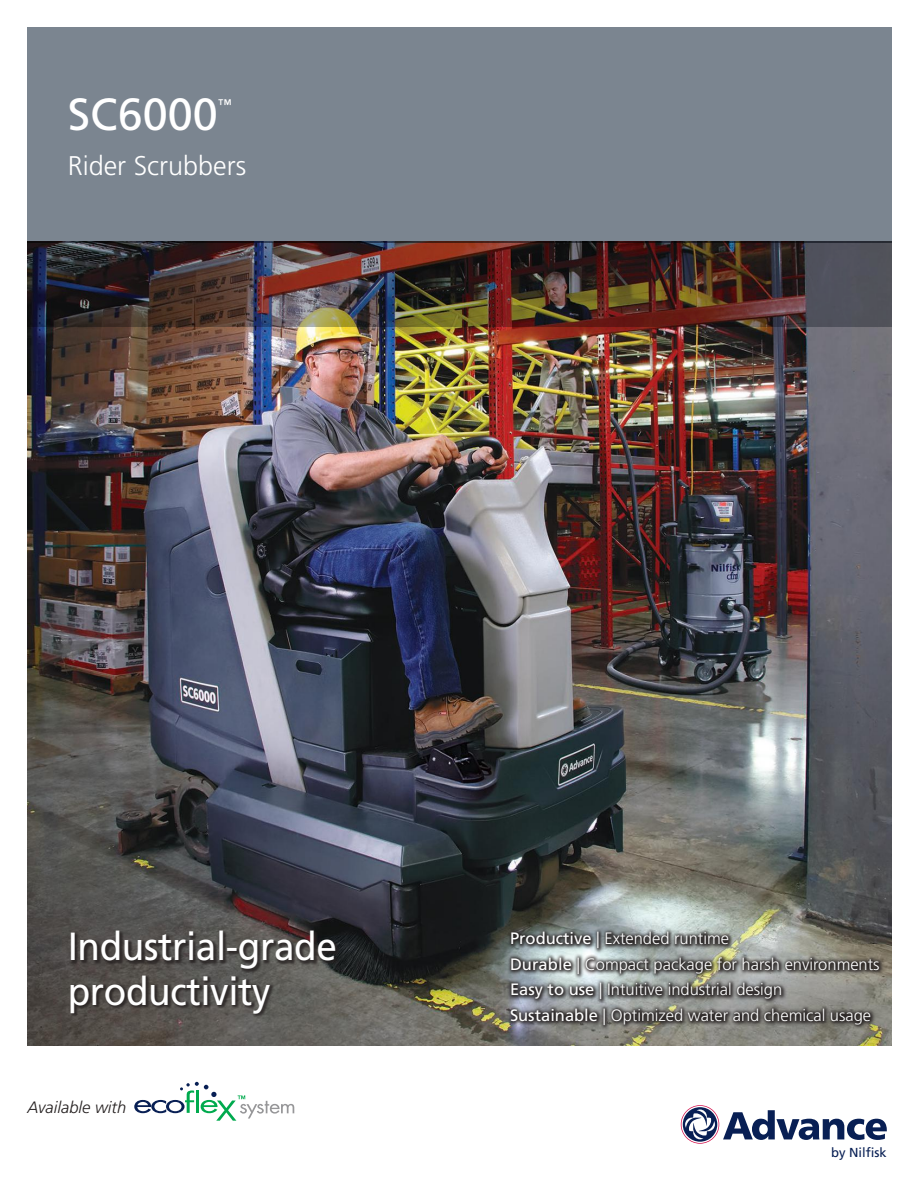
<style>
.page{position:relative;width:918px;height:1188px;background:#fff}
.page>*{position:absolute;margin:0;border:0;box-sizing:border-box;transform-origin:0 0}
.t1{font:45px "Frutiger";color:#fff}
.t2{font:39.3px/44.1px "Frutiger";letter-spacing:-.01em;color:#fff;scale:.94 1}
.t3{font:300 27px "Frutiger";color:#fff}
.t4{font:300 16.5px/25.5px "Frutiger";color:#fff}
.t5{font:italic 300 16.5px "Frutiger";color:#241f1f}
.t6{font:13.95px "Frutiger";color:#fff}
.t7{font:13.05px "Frutiger LT Std";color:#081f54}
.s1{font-weight:400}
</style>
<div class="page">
<img style="left:28px;top:327px;width:864px;height:718px">
<div style="left:28px;top:27px;width:864px;height:215px;background:#7b8590"></div>
<img style="left:28px;top:242px;width:864px;height:85px">
<div style="left:69px;top:931px;width:271px;height:87px;background:#241f1f;opacity:.75"></div>
<svg style="left:681px;top:1105px;width:206px;height:39px"></svg>
<div style="left:507px;top:928px;width:378px;height:103px;background:#241f1f;opacity:.9"></div>
<svg style="left:134px;top:1082px;width:160px;height:39px"></svg>
<h1 class="t1" style="left:68px;top:88px;width:152px">SC6000</h1>
<p class="t6" style="left:218px;top:96px;width:15px">™</p>
<h3 class="t3" style="left:68px;top:151px;width:180px">Rider Scrubbers</h3>
<h2 class="t2" style="left:68px;top:924px;width:288px">Industrial-grade productivity</h2>
<p class="t5" style="left:28px;top:1098px;width:100px">Available with</p>
<p class="t4" style="left:510px;top:926px;width:371px"><span class="s1">Productive</span> | Extended runtime<br><span class="s1">Durable</span> | Compact package for harsh environments <span class="s1">Easy to use</span> | Intuitive industrial design<br><span class="s1">Sustainable</span> | Optimized water and chemical usage</p>
<p class="t7" style="left:831px;top:1145px;width:57px">by Nilfisk</p>
</div>
